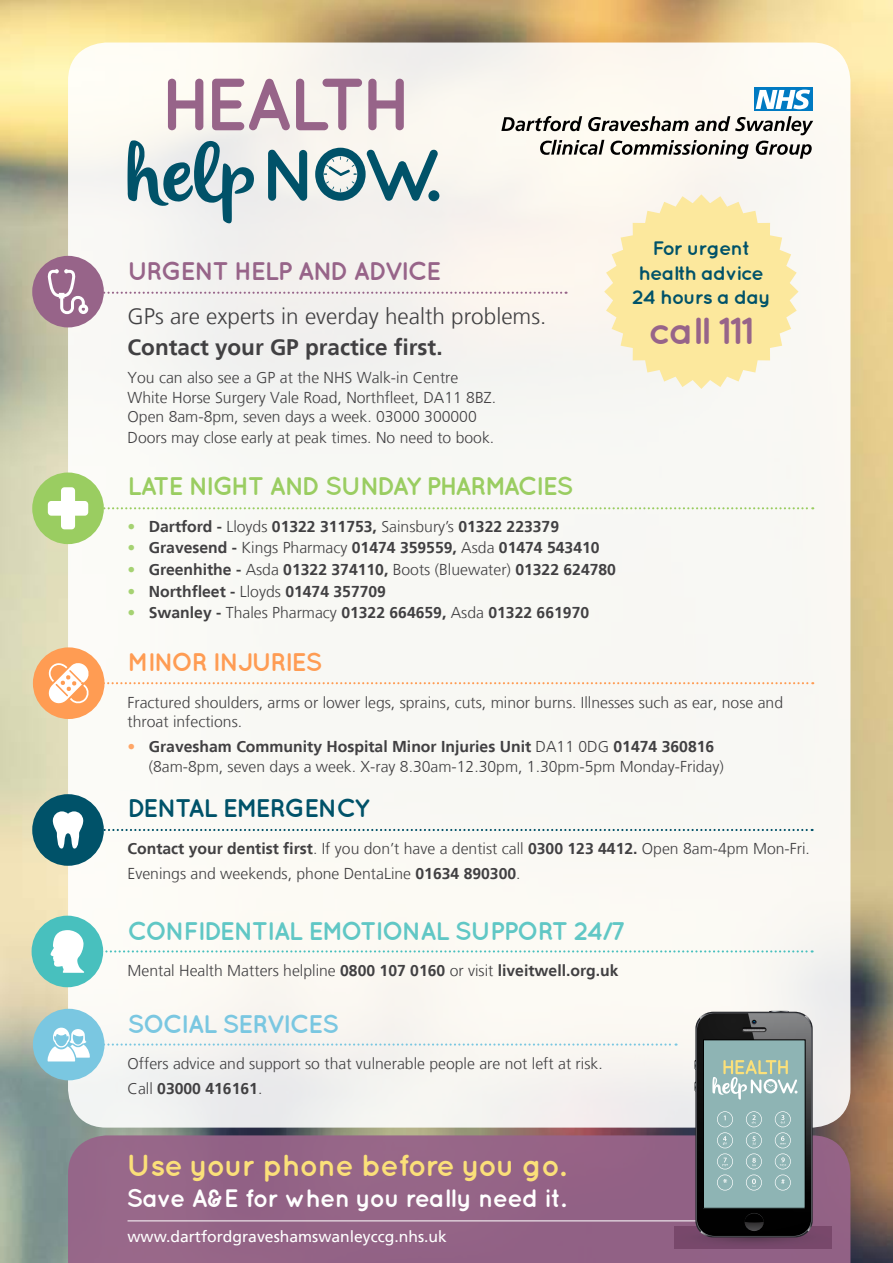
<style>
.page{position:relative;width:893px;height:1263px;background:#fff}
.page>*{position:absolute;margin:0;border:0;box-sizing:border-box;transform-origin:0 0}
.t1{font:700 37.65px "Quicksand";letter-spacing:-.05em;color:#976489;scale:1.05 1}
.t2{font:700 30.45px "Quicksand";letter-spacing:-.03em;color:#fbe079}
.t3{font:700 25.5px "Quicksand";letter-spacing:-.05em;color:#60c7c5}
.t4{font:700 25.5px "Quicksand";letter-spacing:-.05em;color:#9acd61}
.t5{font:700 25.5px "Quicksand";letter-spacing:-.05em;color:#976489}
.t6{font:700 25.5px "Quicksand";letter-spacing:-.05em;color:#005269}
.t7{font:700 25.5px "Quicksand";letter-spacing:-.05em;color:#7ac7e1}
.t8{font:700 25.5px "Quicksand";letter-spacing:-.05em;color:#ff9c53}
.t9{font:700 25.2px "Quicksand";letter-spacing:-.03em;color:#fff}
.t10{font:300 22.5px "Frutiger LT";color:#414042}
.t11{font:700 22.5px "Frutiger LT";color:#414042}
.t12{font:700 19.5px/24.8px "Quicksand";letter-spacing:-.05em;color:#005269;text-align:center;scale:1.05 1}
.t13{font:300 15.75px/19.5px "Frutiger LT";color:#414042}
.t14{font:700 15.75px "Frutiger LT";color:#414042}
.t15{font:15.75px "Frutiger LT";color:#fff}
.s1{color:#a5d272}
.s2{font-weight:300}
.s3{font-weight:700;color:#ffa667}
.s4{font-weight:700}
</style>
<div class="page">
<img style="left:0;top:0;width:893px;height:1263px">
<div style="left:68px;top:43px;width:782px;height:1084px;background:#f8f8f4;border-radius:38px"></div>
<div style="left:32px;top:472px;width:72px;height:72px;background:#9acd61;border-radius:50%"></div>
<svg style="left:48px;top:487px;width:765px;height:42px"></svg>
<div style="left:33px;top:647px;width:71px;height:72px;background:#ff9c53;border-radius:50%"></div>
<svg style="left:48px;top:662px;width:765px;height:42px"></svg>
<div style="left:32px;top:794px;width:72px;height:72px;background:#005269;border-radius:50%"></div>
<svg style="left:53px;top:811px;width:760px;height:37px"></svg>
<div style="left:32px;top:916px;width:71px;height:71px;background:#48c0be;border-radius:50%"></div>
<svg style="left:50px;top:930px;width:763px;height:43px"></svg>
<div style="left:33px;top:1009px;width:71px;height:71px;background:#7ac7e1;border-radius:50%"></div>
<div style="left:32px;top:256px;width:72px;height:71px;background:#976489;border-radius:50%"></div>
<svg style="left:48px;top:269px;width:519px;height:45px"></svg>
<svg style="left:168px;top:79px;width:236px;height:51px"></svg>
<svg style="left:128px;top:140px;width:311px;height:83px"></svg>
<svg style="left:604px;top:194px;width:194px;height:195px"></svg>
<svg style="left:501px;top:116px;width:312px;height:43px"></svg>
<div style="left:754px;top:88px;width:58px;height:23px;background:#007ac2"></div>
<svg style="left:756px;top:90px;width:54px;height:19px"></svg>
<div style="left:68px;top:1135px;width:782px;height:128px;background:#926285"></div>
<svg style="left:46px;top:1011px;width:786px;height:237px"></svg>
<p class="t12" style="left:632px;top:235px;width:134px">For urgent health advice<br>24 hours a day</p>
<h1 class="t1" style="left:649px;top:308px;width:102px">call 111</h1>
<h3 class="t5" style="left:128px;top:256px;width:315px">URGENT HELP AND ADVICE</h3>
<h3 class="t10" style="left:128px;top:303px;width:420px">GPs are experts in everday health problems.</h3>
<h3 class="t11" style="left:128px;top:334px;width:317px">Contact your GP practice first.</h3>
<p class="t13" style="left:128px;top:368px;width:370px">You can also see a GP at the NHS Walk-in Centre<br>White Horse Surgery Vale Road, Northfleet, DA11 8BZ.<br>Open 8am-8pm, seven days a week. 03000 300000</p>
<p class="t13" style="left:128px;top:428px;width:368px">Doors may close early at peak times. No need to book.</p>
<h3 class="t4" style="left:128px;top:471px;width:447px">LATE NIGHT AND SUNDAY PHARMACIES</h3>
<p class="t14" style="left:128px;top:517px;width:433px"><span class="s1">•</span> Dartford - <span class="s2">Lloyds</span> 01322 311753, <span class="s2">Sainsbury’s</span> 01322 223379</p>
<p class="t14" style="left:128px;top:538px;width:474px"><span class="s1">•</span> Gravesend - <span class="s2">Kings Pharmacy</span> 01474 359559, <span class="s2">Asda</span> 01474 543410</p>
<p class="t14" style="left:128px;top:560px;width:490px"><span class="s1">•</span> Greenhithe - <span class="s2">Asda</span> 01322 374110, <span class="s2">Boots (Bluewater)</span> 01322 624780</p>
<p class="t14" style="left:128px;top:582px;width:260px"><span class="s1">•</span> Northfleet - <span class="s2">Lloyds</span> 01474 357709</p>
<p class="t14" style="left:128px;top:603px;width:463px"><span class="s1">•</span> Swanley - <span class="s2">Thales Pharmacy</span> 01322 664659, <span class="s2">Asda</span> 01322 661970</p>
<h3 class="t8" style="left:128px;top:647px;width:196px">MINOR INJURIES</h3>
<p class="t13" style="left:128px;top:693px;width:657px">Fractured shoulders, arms or lower legs, sprains, cuts, minor burns. Illnesses such as ear, nose and throat infections.</p>
<p class="t13" style="left:149px;top:737px;width:576px;text-indent:-21px"><span class="s3">•</span> <span class="s4">Gravesham Community Hospital Minor Injuries Unit</span> DA11 0DG <span class="s4">01474 360816 </span>(8am-8pm, seven days a week. X-ray 8.30am-12.30pm, 1.30pm-5pm Monday-Friday)</p>
<h3 class="t6" style="left:128px;top:793px;width:244px">DENTAL EMERGENCY</h3>
<p class="t13" style="left:128px;top:836px;width:684px;line-height:25px"><span class="s4">Contact your dentist first</span>. If you don’t have a dentist call <span class="s4">0300 123 4412.</span> Open 8am-4pm Mon-Fri.<br>Evenings and weekends, phone DentaLine <span class="s4">01634 890300</span>.</p>
<h3 class="t3" style="left:128px;top:916px;width:500px">CONFIDENTIAL EMOTIONAL SUPPORT 24/7</h3>
<p class="t13" style="left:128px;top:961px;width:493px">Mental Health Matters helpline <span class="s4">0800 107 0160</span> or visit <span class="s4">liveitwell.org.uk</span></p>
<h3 class="t7" style="left:128px;top:1008px;width:213px">SOCIAL SERVICES</h3>
<p class="t13" style="left:128px;top:1051px;width:477px;line-height:25px">Offers advice and support so that vulnerable people are not left at risk.<br>Call <span class="s4">03000 416161</span>.</p>
<h2 class="t2" style="left:126px;top:1147px;width:441px">Use your phone before you go.</h2>
<h3 class="t9" style="left:126px;top:1183px;width:441px">Save A&amp;E for when you really need it.</h3>
<p class="t15" style="left:128px;top:1227px;width:321px">www.dartfordgraveshamswanleyccg.nhs.uk</p>
</div>
